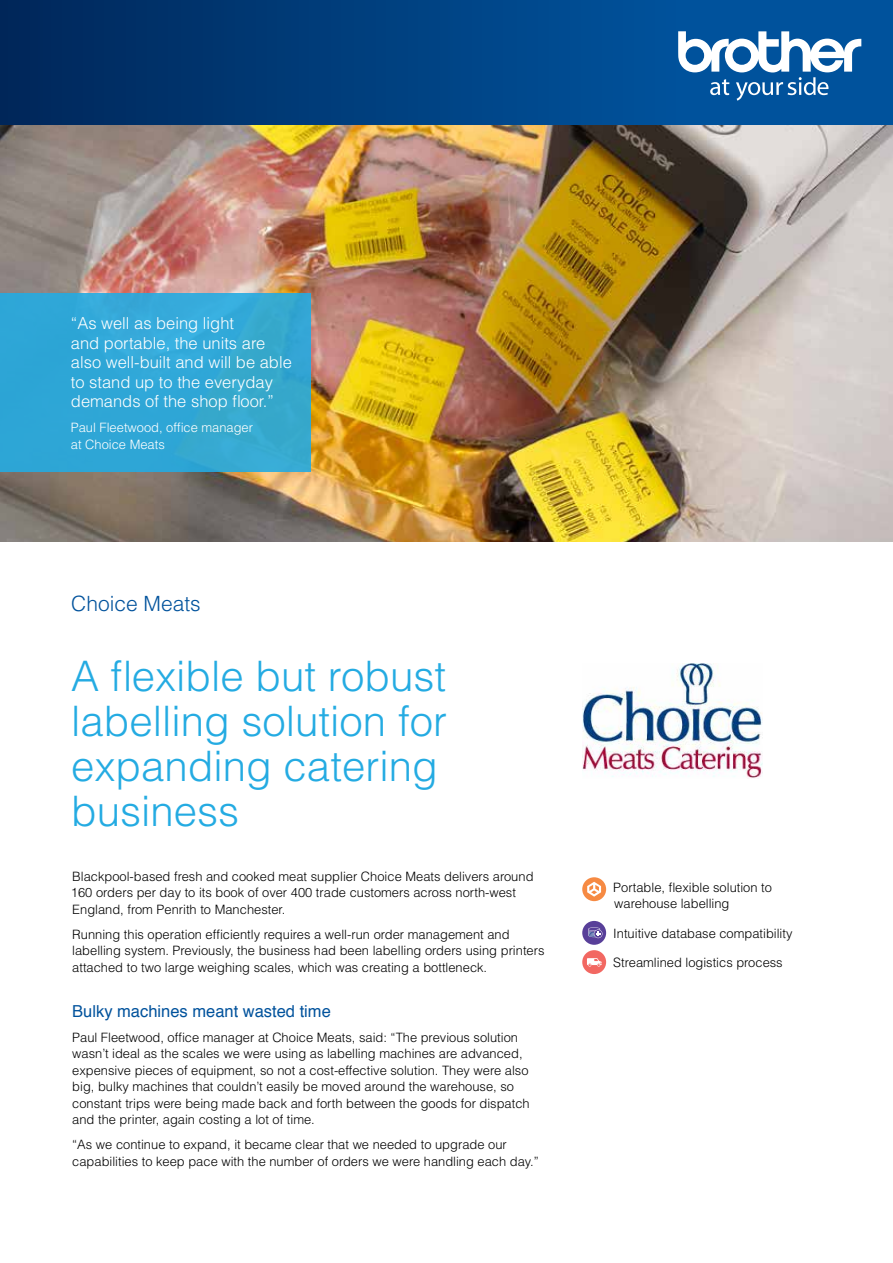
<style>
.page{position:relative;width:893px;height:1263px;background:#fff}
.page>*{position:absolute;margin:0;border:0;box-sizing:border-box;transform-origin:0 0}
.t1{font:300 42px/45px "Helvetica";color:#24abe2}
.t2{font:300 21px "Helvetica";color:#00529c}
.t3{font:300 16.5px/19.5px "Helvetica";color:#fff}
.t4{font:16.5px "Helvetica";color:#00529c}
.t5{font:300 12.9px/16.5px "Helvetica";color:#000}
.t6{font:300 12.9px/16.5px "Helvetica";color:#fff}
</style>
<div class="page">
<div style="left:0;top:0;width:679px;height:128px;background:linear-gradient(to right,#002759,#00539c)"></div>
<div style="left:678px;top:0;width:215px;height:128px;background:#00529c"></div>
<svg style="left:678px;top:31px;width:183px;height:70px"></svg>
<img style="left:0;top:125px;width:893px;height:417px">
<div style="left:0;top:294px;width:310px;height:178px;background:#30a7d6"></div>
<div style="left:582px;top:877px;width:24px;height:24px;background:#f68a43;border-radius:50%"></div>
<div style="left:582px;top:921px;width:24px;height:24px;background:#583f99;border-radius:50%"></div>
<div style="left:582px;top:950px;width:24px;height:24px;background:#f26862;border-radius:50%"></div>
<svg style="left:587px;top:958px;width:15px;height:9px"></svg>
<svg style="left:588px;top:927px;width:14px;height:11px"></svg>
<svg style="left:587px;top:882px;width:14px;height:15px"></svg>
<img style="left:582px;top:663px;width:180px;height:115px">
<p class="t3" style="left:71px;top:313px;width:222px">“As well as being light<br>and portable, the units are also well-built and will be able to stand up to the everyday demands of the shop floor.”</p>
<p class="t6" style="left:71px;top:419px;width:184px">Paul Fleetwood, office manager at Choice Meats</p>
<h2 class="t2" style="left:71px;top:591px;width:131px">Choice Meats</h2>
<h1 class="t1" style="left:71px;top:653px;width:377px">A flexible but robust labelling solution for expanding catering business</h1>
<p class="t5" style="left:71px;top:867px;width:464px">Blackpool-based fresh and cooked meat supplier Choice Meats delivers around<br>160 orders per day to its book of over 400 trade customers across north-west<br>England, from Penrith to Manchester.</p>
<p class="t5" style="left:72px;top:925px;width:474px">Running this operation efficiently requires a well-run order management and labelling system. Previously, the business had been labelling orders using printers attached to two large weighing scales, which was creating a bottleneck.</p>
<p class="t4" style="left:72px;top:998px;width:260px">Bulky machines meant wasted time</p>
<p class="t5" style="left:72px;top:1029px;width:459px">Paul Fleetwood, office manager at Choice Meats, said: “The previous solution wasn’t ideal as the scales we were using as labelling machines are advanced, expensive pieces of equipment, so not a cost-effective solution. They were also big, bulky machines that couldn’t easily be moved around the warehouse, so constant trips were being made back and forth between the goods for dispatch and the printer, again costing a lot of time.</p>
<p class="t5" style="left:72px;top:1136px;width:468px">“As we continue to expand, it became clear that we needed to upgrade our capabilities to keep pace with the number of orders we were handling each day.”</p>
<p class="t5" style="left:613px;top:879px;width:160px">Portable, flexible solution to warehouse labelling</p>
<p class="t5" style="left:613px;top:925px;width:181px">Intuitive database compatibility</p>
<p class="t5" style="left:613px;top:954px;width:171px">Streamlined logistics process</p>
</div>
